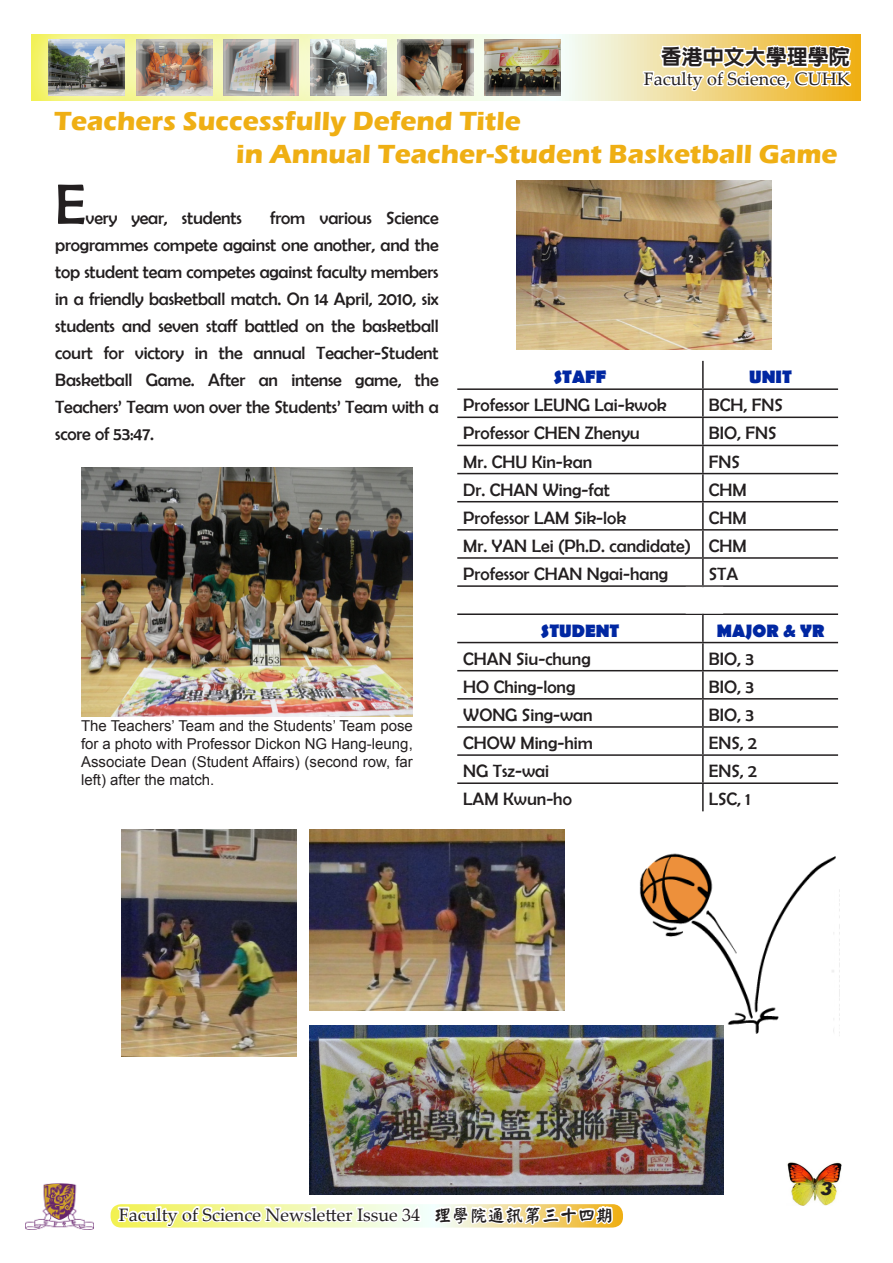
<style>
.page{position:relative;width:893px;height:1263px;background:#fff}
.page>*{position:absolute;margin:0;border:0;box-sizing:border-box;transform-origin:0 0}
.t1{font:57.3px "Berlin Sans FB";color:#231f20}
.t2{font:700 27px "Eras ITC";color:#efaf14}
.t3{font:800 21px "New Gothic";color:#231f20}
.t4{font:18px/27px "Berlin Sans FB";color:#231f20;text-align:justify}
.t5{font:18px "Palatino Linotype";color:#231f20}
.t6{font:700 18px "Berlin Sans FB";color:#0027a2}
.t7{font:italic 900 18px "Arial";color:#231f20}
.t8{font:15px/18px "Arial";color:#231f20;text-align:justify}
.s1{font-family:"DF Yan Kai W5 WINP BF"}
</style>
<div class="page">
<svg style="left:587px;top:34px;width:273px;height:67px;background:#f1e8bb"></svg>
<svg style="left:641px;top:34px;width:212px;height:67px"></svg>
<div style="left:19px;top:10px;width:132px;height:112px;background:#fff;opacity:.75"></div>
<img style="left:49px;top:40px;width:58px;height:56px">
<div style="left:107px;top:10px;width:131px;height:112px;background:#fff;opacity:.75"></div>
<img style="left:136px;top:40px;width:58px;height:56px">
<div style="left:455px;top:10px;width:132px;height:112px;background:#fff;opacity:.75"></div>
<img style="left:500px;top:40px;width:61px;height:56px">
<div style="left:368px;top:10px;width:132px;height:112px;background:#fff;opacity:.75"></div>
<img style="left:413px;top:40px;width:61px;height:56px">
<div style="left:281px;top:10px;width:132px;height:112px;background:#fff;opacity:.75"></div>
<img style="left:325px;top:40px;width:61px;height:56px">
<div style="left:194px;top:10px;width:131px;height:112px;background:#fff;opacity:.75"></div>
<img style="left:223px;top:40px;width:76px;height:56px">
<img style="left:516px;top:181px;width:256px;height:168px">
<img style="left:81px;top:468px;width:332px;height:248px">
<hr style="left:702px;top:361px;width:2px;height:27px;background:#231f20">
<hr style="left:457px;top:388px;width:246px;height:2px;background:#231f20">
<hr style="left:703px;top:388px;width:135px;height:2px;background:#231f20">
<hr style="left:702px;top:390px;width:2px;height:27px;background:#231f20">
<hr style="left:457px;top:417px;width:246px;height:1px;background:#231f20">
<hr style="left:703px;top:417px;width:135px;height:1px;background:#231f20">
<hr style="left:702px;top:418px;width:2px;height:27px;background:#231f20">
<hr style="left:457px;top:445px;width:246px;height:1px;background:#231f20">
<hr style="left:703px;top:445px;width:135px;height:1px;background:#231f20">
<hr style="left:702px;top:446px;width:2px;height:27px;background:#231f20">
<hr style="left:457px;top:473px;width:246px;height:1px;background:#231f20">
<hr style="left:703px;top:473px;width:135px;height:1px;background:#231f20">
<hr style="left:702px;top:474px;width:2px;height:27px;background:#231f20">
<hr style="left:457px;top:501px;width:246px;height:1px;background:#231f20">
<hr style="left:703px;top:501px;width:135px;height:1px;background:#231f20">
<hr style="left:702px;top:502px;width:2px;height:27px;background:#231f20">
<hr style="left:457px;top:529px;width:246px;height:2px;background:#231f20">
<hr style="left:703px;top:529px;width:135px;height:2px;background:#231f20">
<hr style="left:702px;top:531px;width:2px;height:26px;background:#231f20">
<hr style="left:457px;top:557px;width:246px;height:2px;background:#231f20">
<hr style="left:703px;top:557px;width:135px;height:2px;background:#231f20">
<hr style="left:702px;top:559px;width:2px;height:26px;background:#231f20">
<hr style="left:457px;top:585px;width:246px;height:2px;background:#231f20">
<hr style="left:703px;top:585px;width:135px;height:2px;background:#231f20">
<hr style="left:457px;top:613px;width:246px;height:2px;background:#231f20">
<hr style="left:703px;top:613px;width:135px;height:2px;background:#231f20">
<hr style="left:702px;top:615px;width:2px;height:27px;background:#231f20">
<hr style="left:457px;top:642px;width:246px;height:1px;background:#231f20">
<hr style="left:703px;top:642px;width:135px;height:1px;background:#231f20">
<hr style="left:702px;top:643px;width:2px;height:27px;background:#231f20">
<hr style="left:457px;top:670px;width:246px;height:1px;background:#231f20">
<hr style="left:703px;top:670px;width:135px;height:1px;background:#231f20">
<hr style="left:702px;top:671px;width:2px;height:27px;background:#231f20">
<hr style="left:457px;top:698px;width:246px;height:1px;background:#231f20">
<hr style="left:703px;top:698px;width:135px;height:1px;background:#231f20">
<hr style="left:702px;top:699px;width:2px;height:27px;background:#231f20">
<hr style="left:457px;top:726px;width:246px;height:2px;background:#231f20">
<hr style="left:703px;top:726px;width:135px;height:2px;background:#231f20">
<hr style="left:702px;top:728px;width:2px;height:26px;background:#231f20">
<hr style="left:457px;top:754px;width:246px;height:2px;background:#231f20">
<hr style="left:703px;top:754px;width:135px;height:2px;background:#231f20">
<hr style="left:702px;top:756px;width:2px;height:26px;background:#231f20">
<hr style="left:457px;top:782px;width:246px;height:2px;background:#231f20">
<hr style="left:703px;top:782px;width:135px;height:2px;background:#231f20">
<hr style="left:702px;top:784px;width:2px;height:27px;background:#231f20">
<img style="left:309px;top:829px;width:256px;height:182px">
<img style="left:639px;top:853px;width:197px;height:184px">
<div style="left:834px;top:863px;width:5px;height:174px;background:#fff;border-radius:2px"></div>
<img style="left:122px;top:829px;width:174px;height:228px">
<img style="left:309px;top:1025px;width:414px;height:169px">
<svg style="left:685px;top:587px;width:38px;height:27px"></svg>
<img style="left:26px;top:1183px;width:67px;height:47px">
<img style="left:111px;top:1116px;width:512px;height:112px">
<img style="left:787px;top:1162px;width:55px;height:43px">
<p class="t3" style="left:661px;top:46px;width:190px">香港中文大學理學院</p>
<p class="t5" style="left:644px;top:66px;width:207px">Faculty of Science, CUHK</p>
<p class="t2" style="left:54px;top:106px;width:468px">Teachers Successfully Defend Title</p>
<p class="t2" style="left:236px;top:138px;width:603px">in Annual Teacher-Student Basketball Game</p>
<p class="t1" style="left:55px;top:172px;width:32px">E</p>
<p class="t4" style="left:55px;top:204px;width:385px;text-indent:215px">from various Science programmes compete against one another, and the top student team competes against faculty members in a friendly basketball match. On 14 April, 2010, six students and seven staff battled on the basketball court for victory in the annual Teacher-Student Basketball Game. After an intense game, the Teachers’ Team won over the Students’ Team with a score of 53:47.</p>
<p class="t4" style="left:85px;top:204px;width:158px">very year, students</p>
<p class="t8" style="left:81px;top:717px;width:333px">The Teachers’ Team and the Students’ Team pose for a photo with Professor Dickon NG Hang-leung, Associate Dean (Student Affairs) (second row, far left) after the match.</p>
<p class="t6" style="left:554px;top:367px;width:54px">STAFF</p>
<p class="t6" style="left:749px;top:367px;width:44px">UNIT</p>
<p class="t4" style="left:463px;top:392px;width:205px">Professor LEUNG Lai-kwok</p>
<p class="t4" style="left:709px;top:392px;width:75px">BCH, FNS</p>
<p class="t4" style="left:463px;top:420px;width:178px">Professor CHEN Zhenyu</p>
<p class="t4" style="left:709px;top:420px;width:69px">BIO, FNS</p>
<p class="t4" style="left:463px;top:448px;width:130px">Mr. CHU Kin-kan</p>
<p class="t4" style="left:709px;top:448px;width:32px">FNS</p>
<p class="t4" style="left:463px;top:476px;width:148px">Dr. CHAN Wing-fat</p>
<p class="t4" style="left:709px;top:476px;width:39px">CHM</p>
<p class="t4" style="left:463px;top:504px;width:164px">Professor LAM Sik-lok</p>
<p class="t4" style="left:709px;top:504px;width:39px">CHM</p>
<p class="t4" style="left:463px;top:532px;width:229px">Mr. YAN Lei (Ph.D. candidate)</p>
<p class="t4" style="left:709px;top:532px;width:39px">CHM</p>
<p class="t4" style="left:463px;top:560px;width:206px">Professor CHAN Ngai-hang</p>
<p class="t4" style="left:709px;top:560px;width:31px">STA</p>
<p class="t6" style="left:541px;top:620px;width:80px">STUDENT</p>
<p class="t6" style="left:717px;top:620px;width:109px">MAJOR &amp; YR</p>
<p class="t4" style="left:463px;top:645px;width:129px">CHAN Siu-chung</p>
<p class="t4" style="left:709px;top:645px;width:47px">BIO, 3</p>
<p class="t4" style="left:463px;top:673px;width:114px">HO Ching-long</p>
<p class="t4" style="left:709px;top:673px;width:47px">BIO, 3</p>
<p class="t4" style="left:463px;top:701px;width:131px">WONG Sing-wan</p>
<p class="t4" style="left:709px;top:701px;width:47px">BIO, 3</p>
<p class="t4" style="left:463px;top:729px;width:131px">CHOW Ming-him</p>
<p class="t4" style="left:709px;top:729px;width:50px">ENS, 2</p>
<p class="t4" style="left:463px;top:757px;width:87px">NG Tsz-wai</p>
<p class="t4" style="left:709px;top:757px;width:50px">ENS, 2</p>
<p class="t4" style="left:463px;top:786px;width:110px">LAM Kwun-ho</p>
<p class="t4" style="left:709px;top:786px;width:43px">LSC, 1</p>
<p class="t7" style="left:820px;top:1178px;width:14px">3</p>
<p class="t5" style="left:119px;top:1201px;width:496px">Faculty of Science Newsletter Issue 34 <span class="s1">理學院通訊第三十四期</span></p>
</div>
